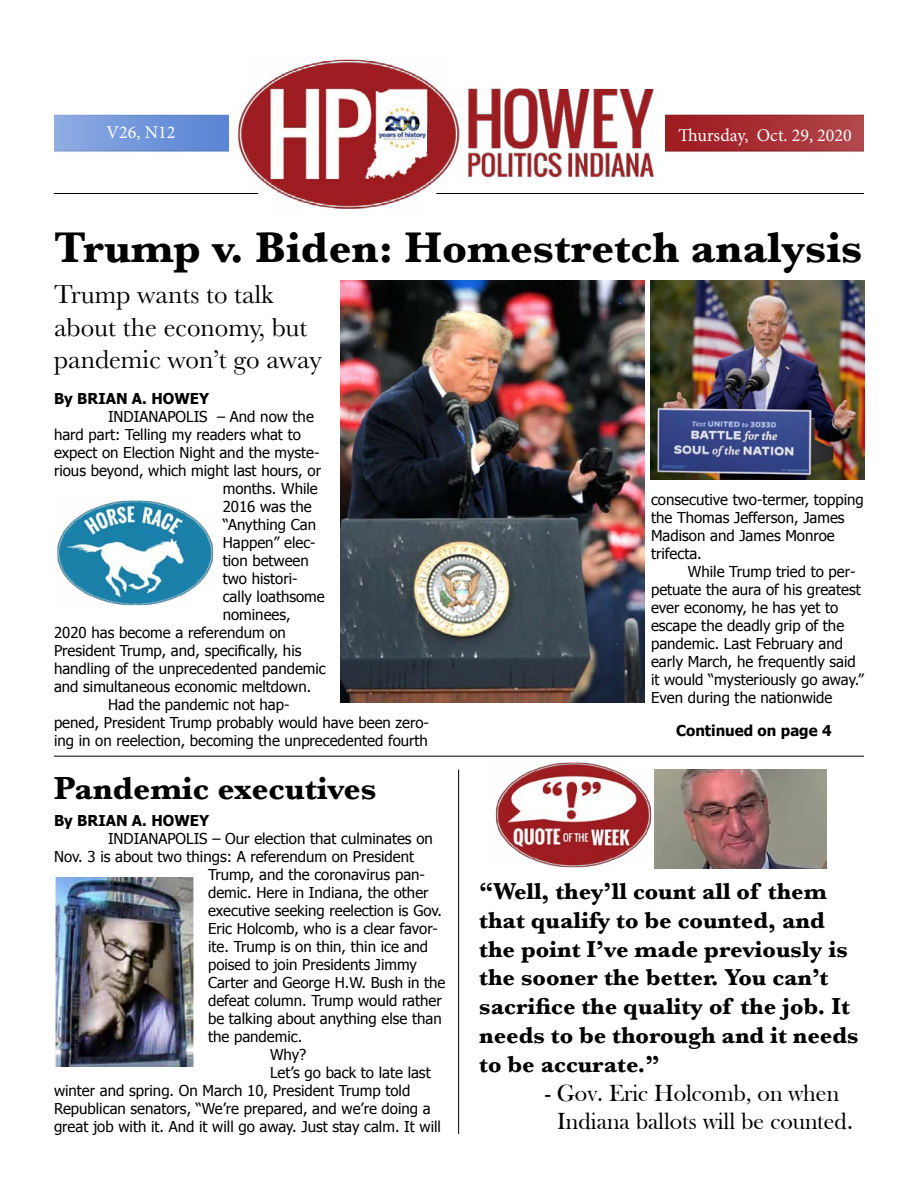
<style>
.page{position:relative;width:918px;height:1188px;background:#fff}
.page>*{position:absolute;margin:0;border:0;box-sizing:border-box;transform-origin:0 0}
.t1{font:700 44.55px "Baskerville";color:#000}
.t2{font:700 33px "Baskerville";color:#000}
.t3{font:27px/32.4px "Baskerville";color:#000}
.t4{font:700 24px/28.8px "Baskerville";color:#000}
.t5{font:24px/28.8px "Bask Old Face";color:#000;text-align:center}
.t6{font:18px "Minion Pro";color:#fff}
.t7{font:15px/18px "Tahoma";color:#000}
.t8{font:700 15px "Tahoma";color:#000}
</style>
<div class="page">
<img style="left:54px;top:59px;width:810px;height:150px">
<hr style="left:436px;top:193px;width:428px;height:1px;background:#000">
<hr style="left:54px;top:193px;width:204px;height:1px;background:#000">
<hr style="left:54px;top:756px;width:810px;height:1px;background:#000">
<hr style="left:458px;top:770px;width:1px;height:364px;background:#000">
<img style="left:495px;top:762px;width:157px;height:106px">
<img style="left:378px;top:106px;width:49px;height:46px">
<img style="left:57px;top:500px;width:157px;height:106px">
<img style="left:54px;top:878px;width:141px;height:189px">
<img style="left:340px;top:281px;width:304px;height:422px">
<img style="left:650px;top:281px;width:214px;height:199px">
<img style="left:654px;top:770px;width:172px;height:99px">
<p class="t6" style="left:107px;top:121px;width:70px">V26, N12</p>
<p class="t6" style="left:679px;top:123px;width:175px">Thursday, Oct. 29, 2020</p>
<h1 class="t1" style="left:54px;top:217px;width:810px">Trump v. Biden: Homestretch analysis</h1>
<h3 class="t3" style="left:54px;top:279px;width:269px">Trump wants to talk about the economy, but pandemic won’t go away</h3>
<p class="t8" style="left:54px;top:388px;width:157px">By BRIAN A. HOWEY</p>
<p class="t7" style="left:108px;top:407px;width:207px">INDIANAPOLIS – And now the</p>
<p class="t7" style="left:54px;top:425px;width:248px">hard part: Telling my readers what to</p>
<p class="t7" style="left:54px;top:443px;width:267px">expect on Election Night and the myste-</p>
<p class="t7" style="left:54px;top:461px;width:269px">rious beyond, which might last hours, or</p>
<p class="t7" style="left:223px;top:479px;width:97px">months. While</p>
<p class="t7" style="left:223px;top:497px;width:90px">2016 was the</p>
<p class="t7" style="left:223px;top:515px;width:95px">“Anything Can</p>
<p class="t7" style="left:223px;top:533px;width:94px">Happen” elec-</p>
<p class="t7" style="left:223px;top:551px;width:88px">tion between</p>
<p class="t7" style="left:223px;top:569px;width:76px">two histori-</p>
<p class="t7" style="left:223px;top:587px;width:104px">cally loathsome</p>
<p class="t7" style="left:223px;top:605px;width:69px">nominees,</p>
<p class="t7" style="left:54px;top:623px;width:233px">2020 has become a referendum on</p>
<p class="t7" style="left:54px;top:641px;width:249px">President Trump, and, specifically, his</p>
<p class="t7" style="left:54px;top:659px;width:273px">handling of the unprecedented pandemic</p>
<p class="t7" style="left:54px;top:677px;width:259px">and simultaneous economic meltdown.</p>
<p class="t7" style="left:108px;top:695px;width:183px">Had the pandemic not hap-</p>
<p class="t7" style="left:54px;top:713px;width:377px">pened, President Trump probably would have been zero-</p>
<p class="t7" style="left:54px;top:731px;width:376px">ing in on reelection, becoming the unprecedented fourth</p>
<h2 class="t2" style="left:54px;top:765px;width:324px">Pandemic executives</h2>
<p class="t8" style="left:54px;top:810px;width:157px">By BRIAN A. HOWEY</p>
<p class="t7" style="left:108px;top:829px;width:326px">INDIANAPOLIS – Our election that culminates on</p>
<p class="t7" style="left:54px;top:847px;width:362px">Nov. 3 is about two things: A referendum on President</p>
<p class="t7" style="left:208px;top:865px;width:218px">Trump, and the coronavirus pan-</p>
<p class="t7" style="left:208px;top:883px;width:222px">demic. Here in Indiana, the other</p>
<p class="t7" style="left:208px;top:901px;width:236px">executive seeking reelection is Gov.</p>
<p class="t7" style="left:208px;top:919px;width:231px">Eric Holcomb, who is a clear favor-</p>
<p class="t7" style="left:208px;top:937px;width:222px">ite. Trump is on thin, thin ice and</p>
<p class="t7" style="left:208px;top:955px;width:210px">poised to join Presidents Jimmy</p>
<p class="t7" style="left:208px;top:973px;width:239px">Carter and George H.W. Bush in the</p>
<p class="t7" style="left:208px;top:991px;width:235px">defeat column. Trump would rather</p>
<p class="t7" style="left:208px;top:1009px;width:235px">be talking about anything else than</p>
<p class="t7" style="left:208px;top:1027px;width:96px">the pandemic.</p>
<p class="t7" style="left:270px;top:1045px;width:38px">Why?</p>
<p class="t7" style="left:270px;top:1063px;width:162px">Let’s go back to late last</p>
<p class="t7" style="left:54px;top:1081px;width:358px">winter and spring. On March 10, President Trump told</p>
<p class="t7" style="left:54px;top:1099px;width:378px">Republican senators, “We’re prepared, and we’re doing a</p>
<p class="t7" style="left:54px;top:1117px;width:389px">great job with it. And it will go away. Just stay calm. It will</p>
<p class="t7" style="left:651px;top:490px;width:214px">consecutive two-termer, topping the Thomas Jefferson, James<br>Madison and James Monroe trifecta.</p>
<p class="t7" style="left:651px;top:562px;width:214px;text-indent:37px">While Trump tried to per&shy;petuate the aura of his greatest ever economy, he has yet to escape the deadly grip of the pandemic. Last February and early March, he frequently said it would “mysteriously go away.”<br>Even during the nationwide</p>
<p class="t8" style="left:676px;top:720px;width:157px">Continued on page 4</p>
<h3 class="t4" style="left:479px;top:877px;width:381px">“Well, they’ll count all of them that qualify to be counted, and the point I’ve made previously is the sooner the better. You can’t sacrifice the quality of the job. It needs to be thorough and it needs to be accurate.”</h3>
<h3 class="t5" style="left:545px;top:1079px;width:310px">- Gov. Eric Holcomb, on when<br>Indiana ballots will be counted.</h3>
</div>
